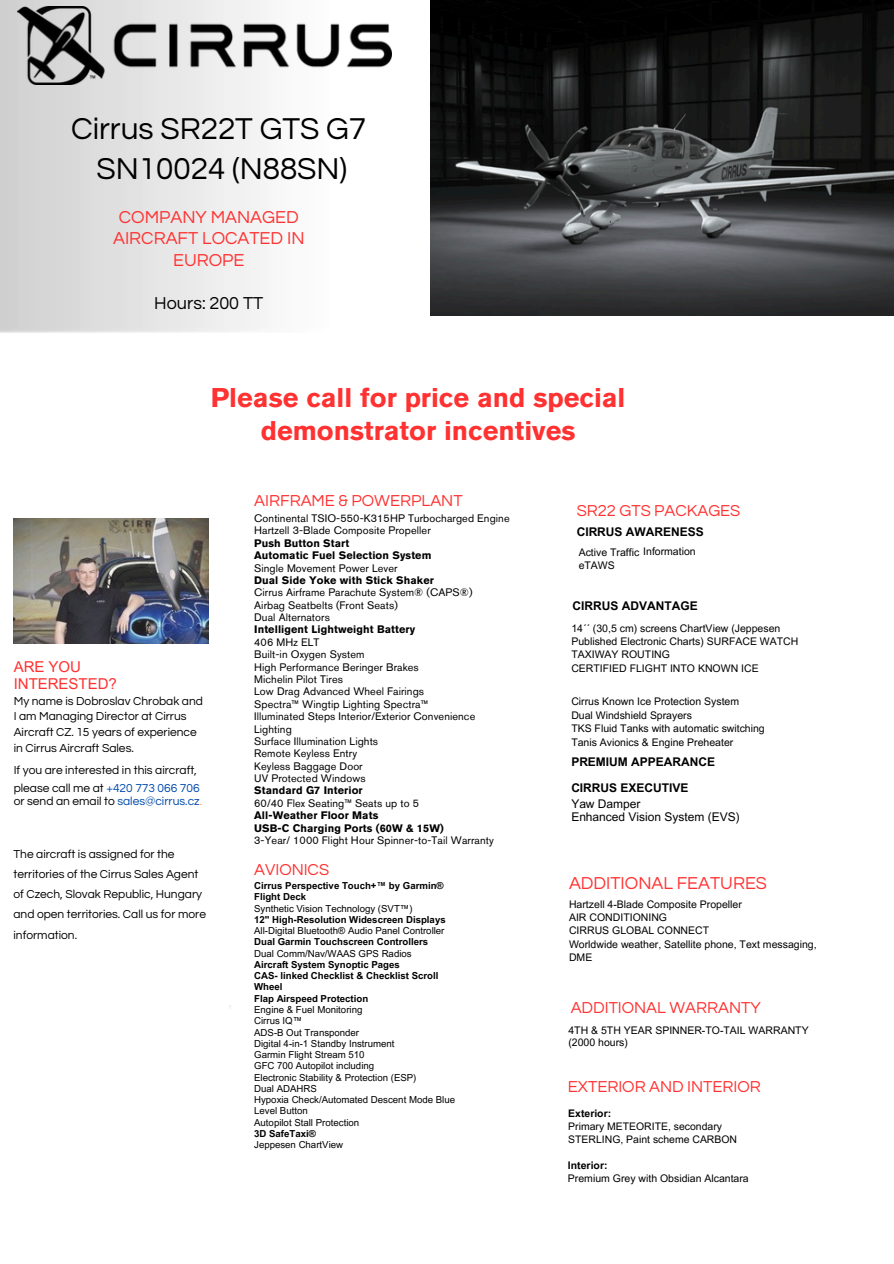
<style>
.page{position:relative;width:894px;height:1264px;background:#fff}
.page>*{position:absolute;margin:0;border:0;box-sizing:border-box;transform-origin:0 0}
.t1{font:31.35px/40.8px "Questrial";color:#000;text-align:center}
.t2{font:700 27px/32.7px "Akzidenz Grotesk Pro";color:#ff3131;text-align:center}
.t3{font:18px/21.3px "Questrial";color:#ff3131;text-align:center}
.t4{font:18px "Questrial";color:#000}
.t5{font:16.5px "Questrial";color:#ff3131}
.t6{font:15px/16.8px "Arial MT Pro";color:#ff3131}
.t7{font:12px/20.2px "Questrial";color:#000}
.t8{font:700 12px/25.8px "Arial MT Pro";color:#000}
.t9{font:12px "Arial MT Pro";color:#000}
.t10{font:10.8px/12.3px "Akzidenz Grotesk Pro";letter-spacing:.01em;color:#000}
.t11{font:10.5px/13.5px "Arial MT Pro";color:#000}
.t12{font:700 10.5px "Arial MT Pro";color:#000}
.t13{font:9.6px/11.2px "Arial MT Pro";color:#000}
.s1{color:#004aad}
.s2{color:#ff914d}
.s3{font-weight:700}
</style>
<div class="page">
<img style="left:14px;top:518px;width:194px;height:125px">
<img style="left:0;top:0;width:267px;height:332px">
<img style="left:17px;top:7px;width:374px;height:77px">
<img style="left:430px;top:0;width:463px;height:315px">
<p class="t1" style="left:71px;top:109px;width:296px">Cirrus SR22T GTS G7<br>SN10024 (N88SN)</p>
<h3 class="t3" style="left:113px;top:207px;width:193px">COMPANY MANAGED<br>AIRCRAFT LOCATED IN<br>EUROPE</h3>
<h5 class="t4" style="left:154px;top:294px;width:110px">Hours: 200 TT</h5>
<p class="t2" style="left:211px;top:384px;width:416px">Please call for price and special demonstrator incentives</p>
<p class="t6" style="left:14px;top:660px;width:105px">ARE YOU<br>INTERESTED?</p>
<p class="t7" style="left:14px;top:693px;width:191px;line-height:15.8px">My name is Dobroslav Chrobak and<br>I am Managing Director at Cirrus<br>Aircraft CZ. 15 years of experience in Cirrus Aircraft Sales.</p>
<p class="t7" style="left:14px;top:761px;width:187px;line-height:18px">If you are interested in this aircraft, please call me at <span class="s1">+420 773 066 706</span></p>
<p class="t7" style="left:14px;top:791px;width:190px">or send an email to <span class="s1">sales@cirrus.cz</span><span class="s2">.</span></p>
<p class="t5" style="left:254px;top:493px;width:210px">AIRFRAME &amp; POWERPLANT</p>
<p class="t10" style="left:254px;top:513px;width:257px">Continental TSIO-550-K315HP Turbocharged Engine<br>Hartzell 3-Blade Composite Propeller<br><span class="s3">Push Button Start<br>Automatic Fuel Selection System<br></span>Single Movement Power Lever<br><span class="s3">Dual Side Yoke with Stick Shaker<br></span>Cirrus Airframe Parachute System® (CAPS®)<br>Airbag Seatbelts (Front Seats)<br>Dual Alternators<br><span class="s3">Intelligent Lightweight Battery<br></span>406 MHz ELT<br>Built-in Oxygen System<br>High Performance Beringer Brakes<br>Michelin Pilot Tires<br>Low Drag Advanced Wheel Fairings<br>Spectra™ Wingtip Lighting Spectra™<br>Illuminated Steps Interior/Exterior Convenience<br>Lighting<br>Surface Illumination Lights<br>Remote Keyless Entry<br>Keyless Baggage Door<br>UV Protected Windows<br><span class="s3">Standard G7 Interior<br></span>60/40 Flex Seating™ Seats up to 5<br><span class="s3">All-Weather Floor Mats<br>USB-C Charging Ports (60W &amp; 15W)<br></span>3-Year/ 1000 Flight Hour Spinner-to-Tail Warranty</p>
<h5 class="t5" style="left:576px;top:502px;width:165px">SR22 GTS PACKAGES</h5>
<p class="t8" style="left:576px;top:521px;width:129px">CIRRUS AWARENESS</p>
<p class="t11" style="left:578px;top:546px;width:118px">Active Traffic Information eTAWS</p>
<p class="t8" style="left:572px;top:595px;width:127px">CIRRUS ADVANTAGE</p>
<p class="t11" style="left:571px;top:622px;width:228px">14´´ (30,5 cm) screens ChartView (Jeppesen<br>Published Electronic Charts) SURFACE WATCH<br>TAXIWAY ROUTING</p>
<h6 class="t11" style="left:571px;top:662px;width:189px">CERTIFIED FLIGHT INTO KNOWN ICE</h6>
<h4 class="t11" style="left:571px;top:696px;width:195px">Cirrus Known Ice Protection System<br>Dual Windshield Sprayers<br>TKS Fluid Tanks with automatic switching Tanis Avionics &amp; Engine Preheater</h4>
<p class="t8" style="left:571px;top:750px;width:145px">PREMIUM APPEARANCE<br>CIRRUS EXECUTIVE</p>
<h1 class="t9" style="left:571px;top:799px;width:71px">Yaw Damper</h1>
<p class="t9" style="left:571px;top:812px;width:170px">Enhanced Vision System (EVS)</p>
<h3 class="t7" style="left:13px;top:843px;width:194px">The aircraft is assigned for the territories of the Cirrus Sales Agent of Czech, Slovak Republic, Hungary and open territories. Call us for more information.</h3>
<p class="t5" style="left:254px;top:861px;width:76px">AVIONICS</p>
<p class="t13" style="left:254px;top:881px;width:202px"><span class="s3">Cirrus Perspective Touch+™ by Garmin®<br>Flight Deck<br></span>Synthetic Vision Technology (SVT™)<br><span class="s3">12" High-Resolution Widescreen Displays<br></span>All-Digital Bluetooth® Audio Panel Controller<br><span class="s3">Dual Garmin Touchscreen Controllers<br></span>Dual Comm/Nav/WAAS GPS Radios<br><span class="s3">Aircraft System Synoptic Pages<br>CAS- linked Checklist &amp; Checklist Scroll<br>Wheel<br>Flap Airspeed Protection<br></span>Engine &amp; Fuel Monitoring<br>Cirrus IQ™<br>ADS-B Out Transponder<br>Digital 4-in-1 Standby Instrument<br>Garmin Flight Stream 510<br>GFC 700 Autopilot including<br>Electronic Stability &amp; Protection (ESP)<br>Dual ADAHRS<br>Hypoxia Check/Automated Descent Mode Blue<br>Level Button<br>Autopilot Stall Protection<br><span class="s3">3D SafeTaxi®<br></span>Jeppesen ChartView</p>
<p class="t3" style="left:569px;top:872px;width:199px">ADDITIONAL FEATURES</p>
<h3 class="t11" style="left:569px;top:899px;width:174px">Hartzell 4-Blade Composite Propeller</h3>
<p class="t11" style="left:569px;top:912px;width:100px">AIR CONDITIONING</p>
<p class="t11" style="left:569px;top:925px;width:142px">CIRRUS GLOBAL CONNECT</p>
<p class="t11" style="left:569px;top:938px;width:249px;line-height:13px">Worldwide weather, Satellite phone, Text messaging,<br>DME</p>
<p class="t5" style="left:570px;top:999px;width:191px">ADDITIONAL WARRANTY</p>
<h6 class="t11" style="left:568px;top:1026px;width:242px;line-height:11.4px">4TH &amp; 5TH YEAR SPINNER-TO-TAIL WARRANTY (2000 hours)</h6>
<p class="t5" style="left:568px;top:1077px;width:194px">EXTERIOR AND INTERIOR</p>
<p class="t12" style="left:568px;top:1109px;width:44px">Exterior:</p>
<h2 class="t11" style="left:568px;top:1120px;width:170px;line-height:13px">Primary METEORITE, secondary<br>STERLING, Paint scheme CARBON</h2>
<p class="t12" style="left:568px;top:1160px;width:41px">Interior:</p>
<h6 class="t11" style="left:568px;top:1172px;width:182px">Premium Grey with Obsidian Alcantara</h6>
</div>
